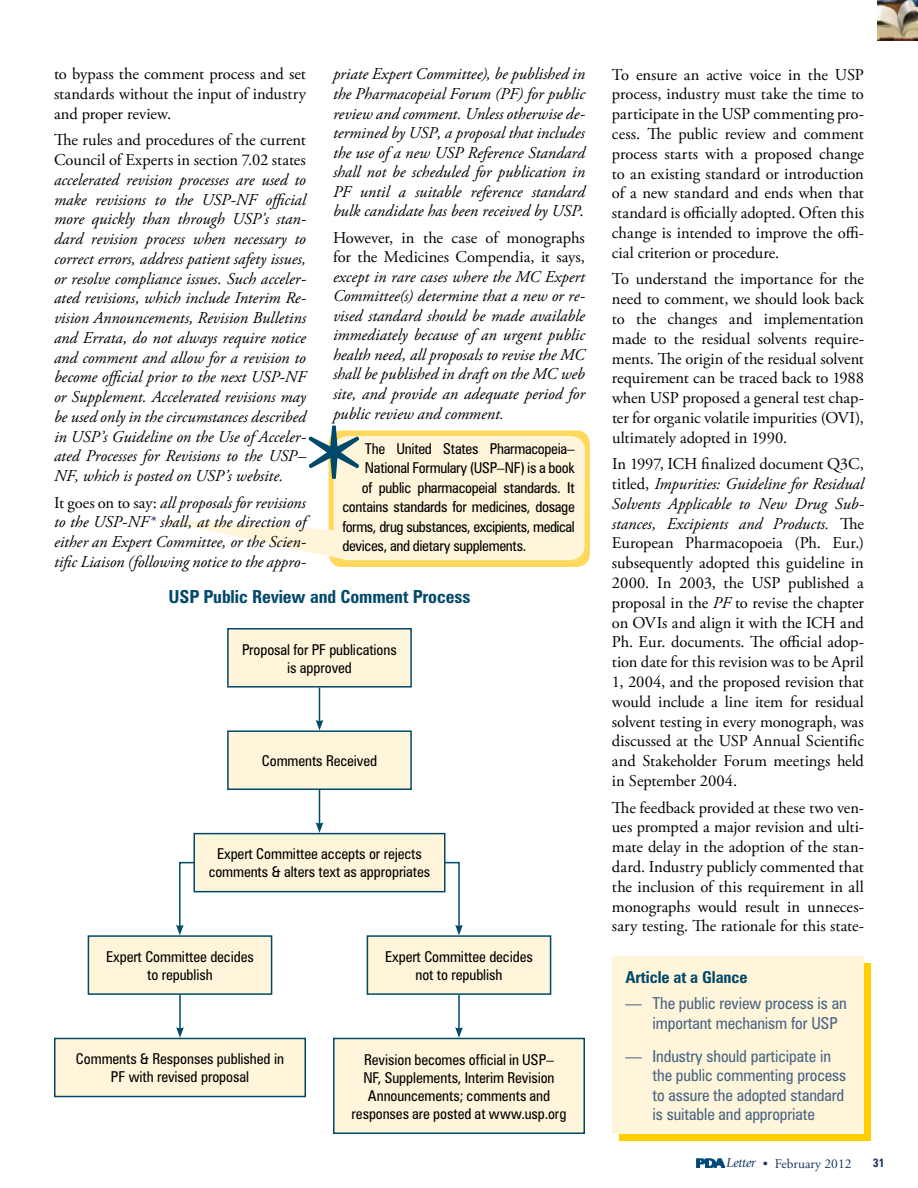
<style>
.page{position:relative;width:918px;height:1188px;background:#fff}
.page>*{position:absolute;margin:0;border:0;box-sizing:border-box;transform-origin:0 0}
.t1{font:700 condensed 18px "Zurich BT";letter-spacing:-.005em;color:#00496a}
.t2{font:16.5px/19.8px "Adobe Garamond Pro";letter-spacing:-.015em;color:#000;text-align:justify}
.t3{font:italic 16.5px/19.8px "Adobe Garamond Pro";color:#000;text-align:justify}
.t4{font:condensed 16.5px/19.5px "Zurich BT";letter-spacing:-.005em;color:#496583}
.t5{font:700 condensed 16.5px "Zurich BT";letter-spacing:-.005em;color:#00496a}
.t6{font:condensed 15px/18px "Zurich BT";letter-spacing:-.005em;color:#000;text-align:center}
.t7{font:condensed 15px "Zurich BT";letter-spacing:-.03em;color:#000}
.t8{font:13.5px "Adobe Garamond Pro";color:#173763}
.t9{font:700 condensed 12px "Zurich BT";color:#173763}
.s1{font-style:normal}
.s2{color:#173763}
.s3{font-style:italic}
.s4{font-family:"Giovanni";font-style:italic}
</style>
<div class="page">
<svg style="left:697px;top:1159px;width:28px;height:8px"></svg>
<svg style="left:455px;top:925px;width:8px;height:10px"></svg>
<svg style="left:176px;top:925px;width:8px;height:10px"></svg>
<div style="left:619px;top:963px;width:252px;height:178px;background:#ffcf01"></div>
<div style="left:612px;top:956px;width:252px;height:178px;background:#fff5db"></div>
<div style="left:228px;top:629px;width:183px;height:58px;background:#fff5db"></div>
<div style="left:227px;top:628px;width:185px;height:60px;border:2px solid #00496a"></div>
<div style="left:228px;top:731px;width:183px;height:58px;background:#fff5db"></div>
<div style="left:227px;top:730px;width:185px;height:60px;border:2px solid #00496a"></div>
<div style="left:194px;top:834px;width:251px;height:58px;background:#fff5db"></div>
<div style="left:194px;top:833px;width:252px;height:59px;border:2px solid #00496a"></div>
<div style="left:88px;top:936px;width:184px;height:58px;background:#fff5db"></div>
<div style="left:88px;top:935px;width:184px;height:60px;border:2px solid #00496a"></div>
<div style="left:55px;top:1038px;width:250px;height:59px;background:#fff5db"></div>
<div style="left:54px;top:1038px;width:252px;height:59px;border:2px solid #00496a"></div>
<div style="left:367px;top:936px;width:184px;height:58px;background:#fff5db"></div>
<div style="left:367px;top:935px;width:184px;height:60px;border:2px solid #00496a"></div>
<div style="left:334px;top:1038px;width:250px;height:95px;background:#fff5db"></div>
<div style="left:333px;top:1038px;width:252px;height:96px;border:2px solid #00496a"></div>
<hr style="left:319px;top:688px;width:1px;height:34px;background:#00496a">
<svg style="left:316px;top:720px;width:7px;height:10px"></svg>
<hr style="left:319px;top:790px;width:1px;height:35px;background:#00496a">
<svg style="left:316px;top:822px;width:7px;height:11px"></svg>
<hr style="left:179px;top:995px;width:2px;height:35px;background:#00496a">
<svg style="left:176px;top:1027px;width:8px;height:11px"></svg>
<hr style="left:458px;top:995px;width:2px;height:35px;background:#00496a">
<svg style="left:455px;top:1027px;width:8px;height:11px"></svg>
<div style="left:329px;top:430px;width:261px;height:137px;background:#ffd95d;border-radius:14px"></div>
<svg style="left:156px;top:425px;width:429px;height:135px"></svg>
<img style="left:878px;top:0;width:40px;height:40px">
<p class="t2" style="left:54px;top:65px;width:253px">to bypass the comment process and set standards without the input of industry and proper review.</p>
<p class="t2" style="left:54px;top:131px;width:253px">The rules and procedures of the current<br>Council of Experts in section 7.02 states</p>
<p class="t3" style="left:54px;top:170px;width:254px">accelerated revision processes are used to make revisions to the USP-NF official more quickly than through USP’s stan&shy;dard revision process when necessary to correct errors, address patient safety issues, or resolve compliance issues. Such acceler&shy;ated revisions, which include Interim Re&shy;vision Announcements, Revision Bulletins and Errata, do not always require notice and comment and allow for a revision to become official prior to the next USP-NF or Supplement. Accelerated revisions may be used only in the circumstances described in USP’s Guideline on the Use of Acceler&shy;ated Processes for Revisions to the USP– NF, which is posted on USP’s website.</p>
<p class="t3" style="left:54px;top:493px;width:254px"><span class="s1">It goes on to say:</span> all proposals for revisions to the USP-NF<span class="s2">*</span> shall, at the direction of either an Expert Committee, or the Scien&shy;tific Liaison (following notice to the appro-</p>
<p class="t3" style="left:333px;top:65px;width:254px">priate Expert Committee), be published in the Pharmacopeial Forum (PF) for public review and comment. Unless otherwise de&shy;termined by USP, a proposal that includes the use of a new USP Reference Standard shall not be scheduled for publication in PF until a suitable reference standard bulk candidate has been received by USP<span class="s1">.</span></p>
<p class="t2" style="left:333px;top:228px;width:253px">However, in the case of monographs for the Medicines Compendia, it says,</p>
<p class="t3" style="left:333px;top:267px;width:254px">except in rare cases where the MC Expert Committee(s) determine that a new or re&shy;vised standard should be made available immediately because of an urgent public health need, all proposals to revise the MC shall be published in draft on the MC web site, and provide an adequate period for public review and comment.</p>
<p class="t6" style="left:365px;top:439px;width:211px">The United States Pharmacopeia–</p>
<p class="t6" style="left:365px;top:459px;width:211px">National Formulary (USP–NF) is a book</p>
<p class="t6" style="left:362px;top:478px;width:214px">of public pharmacopeial standards. It</p>
<p class="t6" style="left:342px;top:498px;width:234px">contains standards for medicines, dosage</p>
<p class="t7" style="left:342px;top:517px;width:234px">forms, drug substances, excipients, medical</p>
<p class="t6" style="left:342px;top:537px;width:186px">devices, and dietary supplements.</p>
<p class="t1" style="left:169px;top:585px;width:303px">USP Public Review and Comment Process</p>
<p class="t6" style="left:242px;top:640px;width:156px">Proposal for PF publications is approved</p>
<p class="t6" style="left:262px;top:751px;width:117px">Comments Received</p>
<p class="t6" style="left:209px;top:845px;width:223px">Expert Committee accepts or rejects comments &amp; alters text as appropriates</p>
<p class="t6" style="left:106px;top:947px;width:149px">Expert Committee decides to republish</p>
<p class="t6" style="left:76px;top:1050px;width:210px">Comments &amp; Responses published in<br>PF with revised proposal</p>
<p class="t6" style="left:385px;top:947px;width:149px">Expert Committee decides not to republish</p>
<p class="t6" style="left:352px;top:1050px;width:216px">Revision becomes official in USP–<br>NF, Supplements, Interim Revision Announcements; comments and responses are posted at www.usp.org</p>
<p class="t2" style="left:612px;top:65px;width:254px">To ensure an active voice in the USP process, industry must take the time to participate in the USP commenting pro&shy;cess. The public review and comment process starts with a proposed change to an existing standard or introduction of a new standard and ends when that standard is officially adopted. Often this change is intended to improve the offi&shy;cial criterion or procedure.</p>
<p class="t2" style="left:612px;top:270px;width:254px">To understand the importance for the need to comment, we should look back to the changes and implementation made to the residual solvents require&shy;ments. The origin of the residual solvent requirement can be traced back to 1988 when USP proposed a general test chap&shy;ter for organic volatile impurities (OVI), ultimately adopted in 1990.</p>
<p class="t2" style="left:612px;top:455px;width:254px">In 1997, ICH finalized document Q3C, titled, <span class="s3">Impurities: Guideline for Residual Solvents Applicable to New Drug Sub&shy;stances, Excipients and Products.</span> The European Pharmacopoeia (Ph. Eur.) subsequently adopted this guideline in 2000. In 2003, the USP published a proposal in the <span class="s3">PF</span> to revise the chapter on OVIs and align it with the ICH and Ph. Eur. documents. The official adop&shy;tion date for this revision was to be April 1, 2004, and the proposed revision that would include a line item for residual solvent testing in every monograph, was discussed at the USP Annual Scientific and Stakeholder Forum meetings held in September 2004.</p>
<p class="t2" style="left:612px;top:798px;width:254px">The feedback provided at these two ven&shy;ues prompted a major revision and ulti&shy;mate delay in the adoption of the stan&shy;dard. Industry publicly commented that the inclusion of this requirement in all monographs would result in unneces&shy;sary testing. The rationale for this state-</p>
<p class="t5" style="left:626px;top:967px;width:124px">Article at a Glance</p>
<p class="t4" style="left:652px;top:994px;width:196px;text-indent:-27px">— The public review process is an important mechanism for USP</p>
<p class="t4" style="left:652px;top:1046px;width:195px;text-indent:-27px">— Industry should participate in the public commenting process to assure the adopted standard is suitable and appropriate</p>
<p class="t8" style="left:727px;top:1155px;width:126px"><span class="s4">Letter</span> • February 2012</p>
<p class="t9" style="left:873px;top:1156px;width:13px">31</p>
</div>
